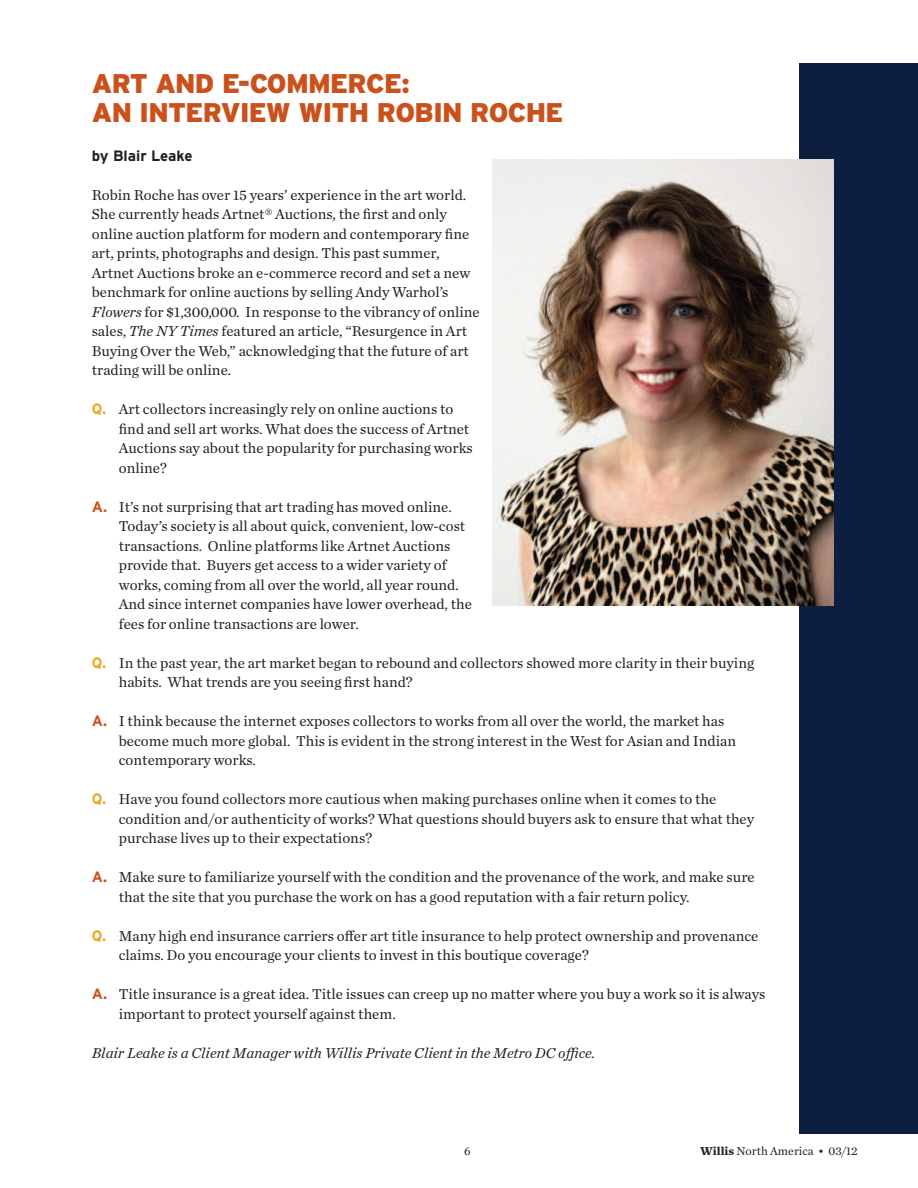
<style>
.page{position:relative;width:918px;height:1188px;background:#fff}
.page>*{position:absolute;margin:0;border:0;box-sizing:border-box;transform-origin:0 0}
.t1{font:900 27px/28.5px "Interstate";letter-spacing:-.025em;color:#cb511c}
.t2{font:15px/19.5px "Chronicle Text G1";color:#231f20}
.t3{font:italic 15px "Chronicle Text G1";color:#231f20}
.t4{font:700 15px "Interstate";letter-spacing:-.005em;color:#231f20}
.t5{font:12px "Chronicle Text G1";color:#231f20}
.s1{font-style:italic}
.s2{font-family:"Interstate";font-weight:700;color:#eaa81f}
.s3{font-family:"Interstate";font-weight:700;color:#cb511c}
.s4{font-weight:700}
</style>
<div class="page">
<div style="left:800px;top:63px;width:118px;height:1071px;background:#0c1f41"></div>
<img style="left:493px;top:159px;width:341px;height:446px">
<h1 class="t1" style="left:92px;top:69px;width:473px">ART AND E-COMMERCE:<br>AN INTERVIEW WITH ROBIN ROCHE</h1>
<p class="t4" style="left:92px;top:147px;width:102px">by Blair Leake</p>
<p class="t2" style="left:92px;top:187px;width:390px">Robin Roche has over 15 years’ experience in the art world.<br>She currently heads Artnet® Auctions, the first and only online auction platform for modern and contemporary fine art, prints, photographs and design. This past summer, Artnet Auctions broke an e-commerce record and set a new benchmark for online auctions by selling Andy Warhol’s <span class="s1">Flowers</span> for $1,300,000. In response to the vibrancy of online sales, <span class="s1">The NY Times</span> featured an article, “Resurgence in Art Buying Over the Web,” acknowledging that the future of art trading will be online.</p>
<p class="t2" style="left:119px;top:401px;width:356px;text-indent:-27px"><span class="s2">Q.</span> Art collectors increasingly rely on online auctions to find and sell art works. What does the success of Artnet Auctions say about the popularity for purchasing works online?</p>
<p class="t2" style="left:119px;top:499px;width:355px;text-indent:-27px"><span class="s3">A.</span> It’s not surprising that art trading has moved online.<br>Today’s society is all about quick, convenient, low-cost transactions. Online platforms like Artnet Auctions provide that. Buyers get access to a wider variety of works, coming from all over the world, all year round.<br>And since internet companies have lower overhead, the fees for online transactions are lower.</p>
<p class="t2" style="left:119px;top:655px;width:637px;text-indent:-27px"><span class="s2">Q.</span> In the past year, the art market began to rebound and collectors showed more clarity in their buying habits. What trends are you seeing first hand?</p>
<p class="t2" style="left:119px;top:713px;width:619px;text-indent:-27px"><span class="s3">A.</span> I think because the internet exposes collectors to works from all over the world, the market has become much more global. This is evident in the strong interest in the West for Asian and Indian contemporary works.</p>
<p class="t2" style="left:119px;top:791px;width:637px;text-indent:-27px"><span class="s2">Q.</span> Have you found collectors more cautious when making purchases online when it comes to the condition and/or authenticity of works? What questions should buyers ask to ensure that what they purchase lives up to their expectations?</p>
<p class="t2" style="left:119px;top:869px;width:637px;text-indent:-27px"><span class="s3">A.</span> Make sure to familiarize yourself with the condition and the provenance of the work, and make sure that the site that you purchase the work on has a good reputation with a fair return policy.</p>
<p class="t2" style="left:119px;top:928px;width:641px;text-indent:-27px"><span class="s2">Q.</span> Many high end insurance carriers offer art title insurance to help protect ownership and provenance claims. Do you encourage your clients to invest in this boutique coverage?</p>
<p class="t2" style="left:119px;top:986px;width:648px;text-indent:-27px"><span class="s3">A.</span> Title insurance is a great idea. Title issues can creep up no matter where you buy a work so it is always important to protect yourself against them.</p>
<p class="t3" style="left:92px;top:1048px;width:505px">Blair Leake is a Client Manager with Willis Private Client in the Metro DC office.</p>
<p class="t5" style="left:464px;top:1147px;width:8px">6</p>
<p class="t5" style="left:700px;top:1147px;width:159px"><span class="s4">Willis</span> North America • 03/12</p>
</div>
